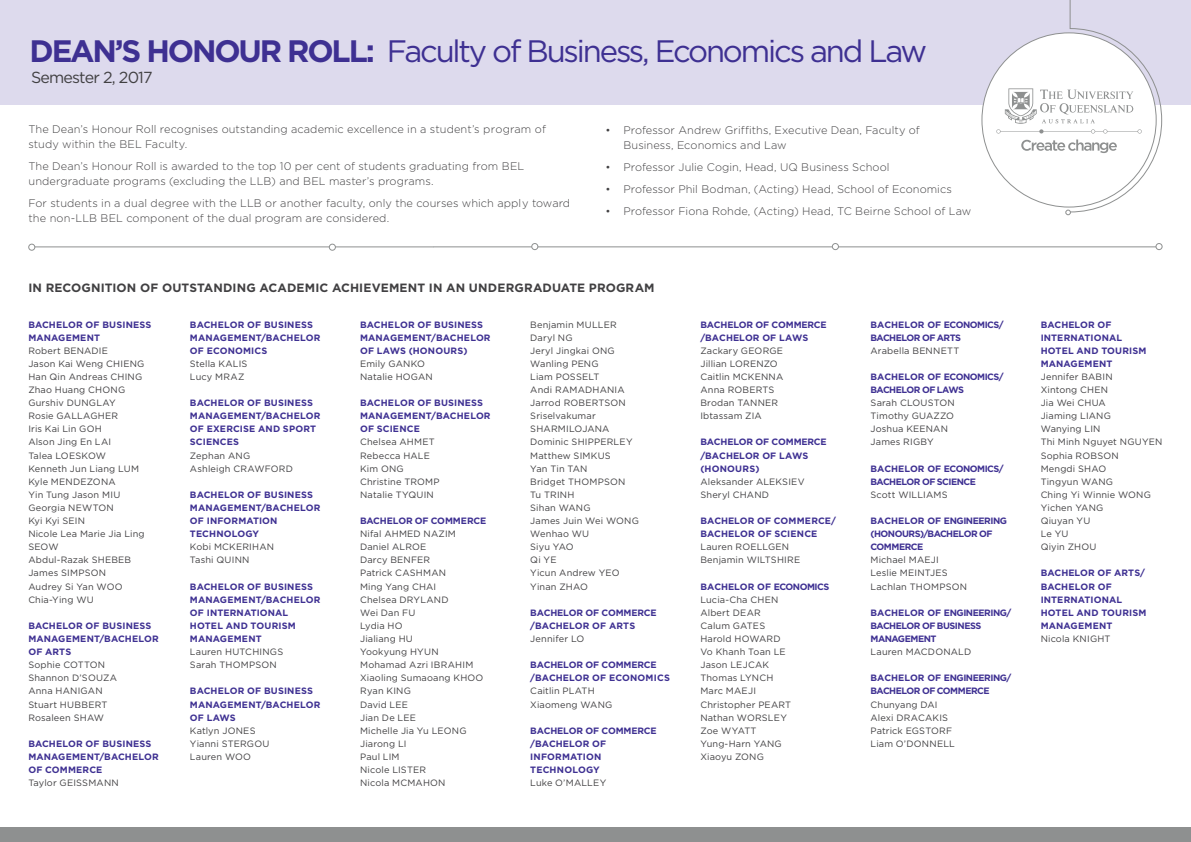
<style>
.page{position:relative;width:1191px;height:842px;background:#fff}
.page>*{position:absolute;margin:0;border:0;box-sizing:border-box;transform-origin:0 0}
.t1{font:31px "Gotham";letter-spacing:-.07em;color:#3e3092}
.t2{font:16px "Gotham";letter-spacing:-.05em;color:#414042}
.t3{font:700 12px "Gotham";letter-spacing:.01em;color:#414042}
.t4{font:300 11px/15px "Gotham";letter-spacing:.005em;color:#414042}
.t5{font:9.2px/13.1px "Gotham";letter-spacing:.015em;color:#414042}
.t6{font:700 9.2px/13.1px "Gotham";letter-spacing:.005em;color:#3e3092}
.t7{font:700 9.2px/13.1px "Gotham";letter-spacing:-.05em;color:#3e3092}
.t8{font:700 9.2px/13.1px "Gotham";letter-spacing:-.02em;color:#3e3092}
.t9{font:700 9.2px/13.1px "Gotham";letter-spacing:-.045em;color:#3e3092}
.t10{font:700 9.2px/13.1px "Gotham";letter-spacing:-.055em;color:#3e3092}
.t11{font:700 9.2px "Gotham";letter-spacing:-.015em;color:#3e3092}
.s1{font-weight:700}
</style>
<div class="page">
<div style="left:0;top:0;width:1191px;height:105px;background:#dddaed"></div>
<div style="left:0;top:828px;width:1190px;height:14px;background:#8e9090"></div>
<div style="left:982px;top:33px;width:174px;height:174px;background:#fff;border-radius:50%"></div>
<svg style="left:996px;top:0;width:166px;height:215px"></svg>
<hr style="left:30px;top:246px;width:404px;height:1px;background:#8e9090">
<div style="left:28px;top:244px;width:7px;height:7px;border:1px solid #8e9090;border-radius:50%"></div>
<div style="left:329px;top:244px;width:7px;height:7px;border:1px solid #8e9090;border-radius:50%"></div>
<hr style="left:433px;top:246px;width:404px;height:1px;background:#8e9090">
<div style="left:832px;top:243px;width:7px;height:7px;border:1px solid #8e9090;border-radius:50%"></div>
<div style="left:531px;top:243px;width:7px;height:7px;border:1px solid #8e9090;border-radius:50%"></div>
<hr style="left:838px;top:246px;width:324px;height:1px;background:#8e9090">
<div style="left:1155px;top:243px;width:7px;height:7px;border:1px solid #8e9090;border-radius:50%"></div>
<h1 class="t1" style="left:30px;top:31px;width:899px"><span class="s1">DEAN’S HONOUR ROLL:</span> Faculty of Business, Economics and Law</h1>
<h2 class="t2" style="left:31px;top:67px;width:123px">Semester 2, 2017</h2>
<p class="t4" style="left:28px;top:121px;width:519px">The Dean’s Honour Roll recognises outstanding academic excellence in a student’s program of study within the BEL Faculty.</p>
<p class="t4" style="left:28px;top:158px;width:497px">The Dean’s Honour Roll is awarded to the top 10 per cent of students graduating from BEL undergraduate programs (excluding the LLB) and BEL master’s programs.</p>
<p class="t4" style="left:28px;top:195px;width:543px">For students in a dual degree with the LLB or another faculty, only the courses which apply toward the non-LLB BEL component of the dual program are considered.</p>
<p class="t4" style="left:623px;top:122px;width:298px;text-indent:-18px">• Professor Andrew Griffiths, Executive Dean, Faculty of<br>Business, Economics and Law</p>
<p class="t4" style="left:605px;top:160px;width:285px">• Professor Julie Cogin, Head, UQ Business School</p>
<p class="t4" style="left:605px;top:182px;width:348px">• Professor Phil Bodman, (Acting) Head, School of Economics</p>
<p class="t4" style="left:605px;top:204px;width:367px">• Professor Fiona Rohde, (Acting) Head, TC Beirne School of Law</p>
<h3 class="t3" style="left:28px;top:280px;width:628px">IN RECOGNITION OF OUTSTANDING ACADEMIC ACHIEVEMENT IN AN UNDERGRADUATE PROGRAM</h3>
<p class="t6" style="left:28px;top:318px;width:125px">BACHELOR OF BUSINESS<br>MANAGEMENT</p>
<p class="t5" style="left:28px;top:344px;width:118px">Robert BENADIE<br>Jason Kai Weng CHIENG<br>Han Qin Andreas CHING<br>Zhao Huang CHONG<br>Gurshiv DUNGLAY<br>Rosie GALLAGHER<br>Iris Kai Lin GOH<br>Alson Jing En LAI<br>Talea LOESKOW<br>Kenneth Jun Liang LUM<br>Kyle MENDEZONA<br>Yin Tung Jason MIU<br>Georgia NEWTON<br>Kyi Kyi SEIN<br>Nicole Lea Marie Jia Ling<br>SEOW<br>Abdul-Razak SHEBEB<br>James SIMPSON<br>Audrey Si Yan WOO<br>Chia-Ying WU</p>
<p class="t6" style="left:28px;top:619px;width:132px">BACHELOR OF BUSINESS<br>MANAGEMENT/BACHELOR<br>OF ARTS</p>
<p class="t5" style="left:28px;top:658px;width:90px">Sophie COTTON<br>Shannon D’SOUZA<br>Anna HANIGAN<br>Stuart HUBBERT<br>Rosaleen SHAW</p>
<p class="t6" style="left:28px;top:737px;width:132px">BACHELOR OF BUSINESS<br>MANAGEMENT/BACHELOR<br>OF COMMERCE</p>
<p class="t5" style="left:28px;top:776px;width:92px">Taylor GEISSMANN</p>
<p class="t5" style="left:530px;top:318px;width:110px">Benjamin MULLER<br>Daryl NG<br>Jeryl Jingkai ONG<br>Wanling PENG<br>Liam POSSELT<br>Andi RAMADHANIA<br>Jarrod ROBERTSON<br>Sriselvakumar<br>SHARMILOJANA<br>Dominic SHIPPERLEY<br>Matthew SIMKUS<br>Yan Tin TAN<br>Bridget THOMPSON<br>Tu TRINH<br>Sihan WANG<br>James Juin Wei WONG<br>Wenhao WU<br>Siyu YAO<br>Qi YE<br>Yicun Andrew YEO<br>Yinan ZHAO</p>
<p class="t8" style="left:530px;top:606px;width:128px">BACHELOR OF COMMERCE /BACHELOR OF ARTS</p>
<p class="t5" style="left:530px;top:632px;width:56px">Jennifer LO</p>
<p class="t6" style="left:530px;top:658px;width:141px">BACHELOR OF COMMERCE /BACHELOR OF ECONOMICS</p>
<p class="t5" style="left:530px;top:684px;width:84px">Caitlin PLATH<br>Xiaomeng WANG</p>
<p class="t6" style="left:530px;top:724px;width:128px">BACHELOR OF COMMERCE /BACHELOR OF<br>INFORMATION<br>TECHNOLOGY</p>
<p class="t5" style="left:530px;top:776px;width:77px">Luke O’MALLEY</p>
<p class="t6" style="left:190px;top:318px;width:132px">BACHELOR OF BUSINESS<br>MANAGEMENT/BACHELOR<br>OF ECONOMICS</p>
<p class="t5" style="left:190px;top:357px;width:59px">Stella KALIS<br>Lucy MRAZ</p>
<p class="t6" style="left:190px;top:396px;width:132px">BACHELOR OF BUSINESS<br>MANAGEMENT/BACHELOR<br>OF EXERCISE AND SPORT<br>SCIENCES</p>
<p class="t5" style="left:190px;top:449px;width:104px">Zephan ANG<br>Ashleigh CRAWFORD</p>
<p class="t6" style="left:190px;top:488px;width:132px">BACHELOR OF BUSINESS<br>MANAGEMENT/BACHELOR<br>OF INFORMATION<br>TECHNOLOGY</p>
<p class="t5" style="left:190px;top:540px;width:86px">Kobi MCKERIHAN<br>Tashi QUINN</p>
<p class="t6" style="left:190px;top:580px;width:132px">BACHELOR OF BUSINESS<br>MANAGEMENT/BACHELOR<br>OF INTERNATIONAL<br>HOTEL AND TOURISM<br>MANAGEMENT</p>
<p class="t5" style="left:190px;top:645px;width:95px">Lauren HUTCHINGS<br>Sarah THOMPSON</p>
<p class="t6" style="left:190px;top:684px;width:132px">BACHELOR OF BUSINESS<br>MANAGEMENT/BACHELOR<br>OF LAWS</p>
<p class="t5" style="left:190px;top:724px;width:81px">Katlyn JONES<br>Yianni STERGOU<br>Lauren WOO</p>
<p class="t6" style="left:360px;top:318px;width:132px">BACHELOR OF BUSINESS<br>MANAGEMENT/BACHELOR<br>OF LAWS (HONOURS)</p>
<p class="t5" style="left:360px;top:357px;width:74px">Emily GANKO<br>Natalie HOGAN</p>
<p class="t6" style="left:360px;top:396px;width:132px">BACHELOR OF BUSINESS<br>MANAGEMENT/BACHELOR<br>OF SCIENCE</p>
<p class="t5" style="left:360px;top:435px;width:81px">Chelsea AHMET<br>Rebecca HALE<br>Kim ONG<br>Christine TROMP<br>Natalie TYQUIN</p>
<p class="t11" style="left:360px;top:515px;width:128px">BACHELOR OF COMMERCE</p>
<p class="t5" style="left:360px;top:527px;width:125px">Nifal AHMED NAZIM<br>Daniel ALROE<br>Darcy BENFER<br>Patrick CASHMAN<br>Ming Yang CHAI<br>Chelsea DRYLAND<br>Wei Dan FU<br>Lydia HO<br>Jialiang HU<br>Yookyung HYUN<br>Mohamad Azri IBRAHIM<br>Xiaoling Sumaoang KHOO<br>Ryan KING<br>David LEE<br>Jian De LEE<br>Michelle Jia Yu LEONG<br>Jiarong LI<br>Paul LIM<br>Nicole LISTER<br>Nicola MCMAHON</p>
<p class="t8" style="left:700px;top:318px;width:128px">BACHELOR OF COMMERCE /BACHELOR OF LAWS</p>
<p class="t5" style="left:700px;top:344px;width:84px">Zackary GEORGE<br>Jillian LORENZO<br>Caitlin MCKENNA<br>Anna ROBERTS<br>Brodan TANNER<br>Ibtassam ZIA</p>
<p class="t6" style="left:700px;top:436px;width:128px">BACHELOR OF COMMERCE /BACHELOR OF LAWS (HONOURS)</p>
<p class="t5" style="left:700px;top:475px;width:106px">Aleksander ALEKSIEV<br>Sheryl CHAND</p>
<p class="t6" style="left:700px;top:514px;width:137px">BACHELOR OF COMMERCE/<br>BACHELOR OF SCIENCE</p>
<p class="t5" style="left:700px;top:540px;width:101px">Lauren ROELLGEN<br>Benjamin WILTSHIRE</p>
<p class="t8" style="left:700px;top:580px;width:130px">BACHELOR OF ECONOMICS</p>
<p class="t5" style="left:700px;top:593px;width:92px">Lucia-Cha CHEN<br>Albert DEAR<br>Calum GATES<br>Harold HOWARD<br>Vo Khanh Toan LE<br>Jason LEJCAK<br>Thomas LYNCH<br>Marc MAEJI<br>Christopher PEART<br>Nathan WORSLEY<br>Zoe WYATT<br>Yung-Harn YANG<br>Xiaoyu ZONG</p>
<p class="t10" style="left:870px;top:318px;width:135px">BACHELOR OF ECONOMICS/<br>BACHELOR OF ARTS</p>
<p class="t5" style="left:870px;top:344px;width:90px">Arabella BENNETT</p>
<p class="t7" style="left:870px;top:370px;width:135px">BACHELOR OF ECONOMICS/<br>BACHELOR OF LAWS</p>
<p class="t5" style="left:870px;top:396px;width:86px">Sarah CLOUSTON<br>Timothy GUAZZO<br>Joshua KEENAN<br>James RIGBY</p>
<p class="t7" style="left:870px;top:462px;width:135px">BACHELOR OF ECONOMICS/<br>BACHELOR OF SCIENCE</p>
<p class="t5" style="left:870px;top:488px;width:79px">Scott WILLIAMS</p>
<p class="t7" style="left:870px;top:514px;width:138px">BACHELOR OF ENGINEERING (HONOURS)/BACHELOR OF<br>COMMERCE</p>
<p class="t5" style="left:870px;top:553px;width:98px">Michael MAEJI<br>Leslie MEINTJES<br>Lachlan THOMPSON</p>
<p class="t7" style="left:870px;top:606px;width:142px">BACHELOR OF ENGINEERING/<br>BACHELOR OF BUSINESS<br>MANAGEMENT</p>
<p class="t5" style="left:870px;top:645px;width:102px">Lauren MACDONALD</p>
<p class="t9" style="left:870px;top:671px;width:142px">BACHELOR OF ENGINEERING/<br>BACHELOR OF COMMERCE</p>
<p class="t5" style="left:870px;top:697px;width:86px">Chunyang DAI<br>Alexi DRACAKIS<br>Patrick EGSTORF<br>Liam O’DONNELL</p>
<p class="t6" style="left:1040px;top:318px;width:107px">BACHELOR OF<br>INTERNATIONAL<br>HOTEL AND TOURISM<br>MANAGEMENT</p>
<p class="t5" style="left:1040px;top:370px;width:123px">Jennifer BABIN<br>Xintong CHEN<br>Jia Wei CHUA<br>Jiaming LIANG<br>Wanying LIN<br>Thi Minh Nguyet NGUYEN<br>Sophia ROBSON<br>Mengdi SHAO<br>Tingyun WANG<br>Ching Yi Winnie WONG<br>Yichen YANG<br>Qiuyan YU<br>Le YU<br>Qiyin ZHOU</p>
<p class="t6" style="left:1040px;top:567px;width:107px">BACHELOR OF ARTS/<br>BACHELOR OF<br>INTERNATIONAL<br>HOTEL AND TOURISM<br>MANAGEMENT</p>
<p class="t5" style="left:1040px;top:632px;width:71px">Nicola KNIGHT</p>
</div>
